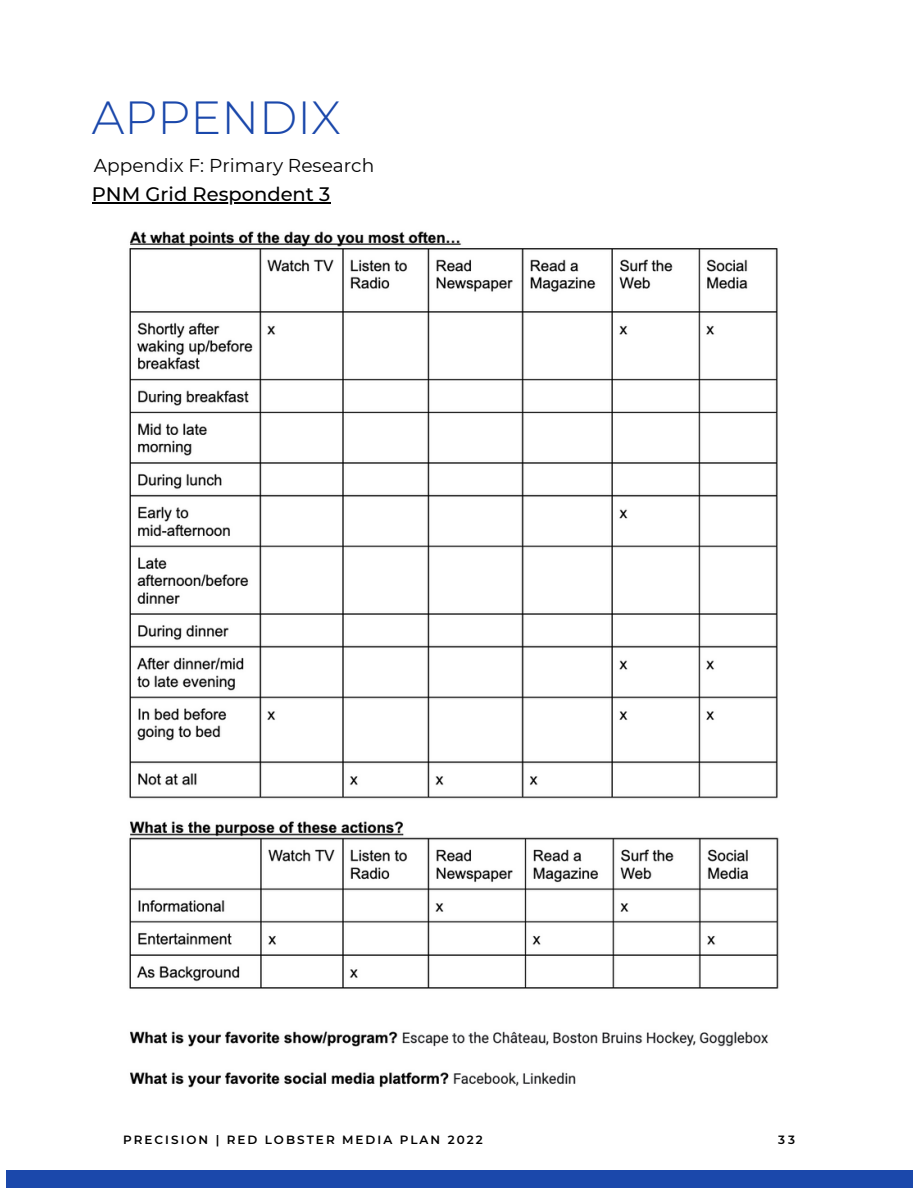
<style>
.page{position:relative;width:918px;height:1188px;background:#fff}
.page>*{position:absolute;margin:0;border:0;box-sizing:border-box;transform-origin:0 0}
.t1{font:300 46.35px "Montserrat";color:#1b48ab}
.t2{font:500 19.5px "Montserrat";color:#000}
.t3{font:18.6px "Montserrat";color:#000}
.t4{font:600 12px "Montserrat";letter-spacing:.17em;color:#000}
</style>
<div class="page">
<hr style="left:92px;top:202px;width:238px;height:1px;background:#000">
<div style="left:6px;top:1170px;width:906px;height:18px;background:#1b48ab"></div>
<img style="left:129px;top:231px;width:650px;height:857px">
<h1 class="t1" style="left:92px;top:90px;width:251px">APPENDIX</h1>
<h3 class="t3" style="left:94px;top:154px;width:282px">Appendix F: Primary Research</h3>
<h2 class="t2" style="left:92px;top:182px;width:240px">PNM Grid Respondent 3</h2>
<p class="t4" style="left:123px;top:1132px;width:361px">PRECISION | RED LOBSTER MEDIA PLAN 2022</p>
<p class="t4" style="left:778px;top:1132px;width:18px">33</p>
</div>
